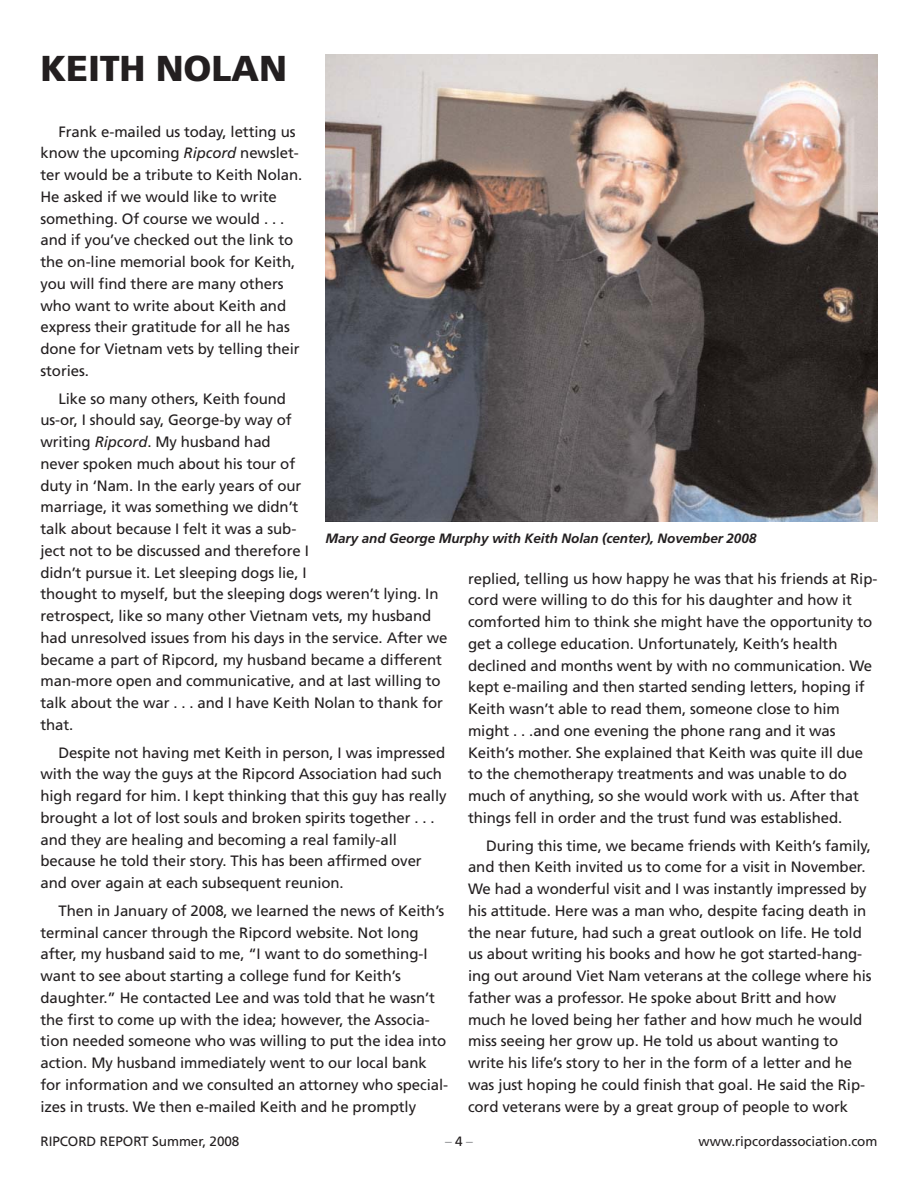
<style>
.page{position:relative;width:918px;height:1188px;background:#fff}
.page>*{position:absolute;margin:0;border:0;box-sizing:border-box;transform-origin:0 0}
.t1{font:900 36px "Frutiger";letter-spacing:-.005em;color:#231f20}
.t2{font:15px/21.8px "Frutiger";letter-spacing:-.005em;color:#231f20}
.t3{font:italic 700 13.5px "Frutiger";letter-spacing:-.005em;color:#231f20}
.t4{font:13.5px "Frutiger";letter-spacing:-.005em;color:#231f20}
.t5{font:13.5px "Frutiger";color:#939598}
.s1{font-style:italic}
.s2{color:#231f20}
</style>
<div class="page">
<img style="left:326px;top:54px;width:552px;height:468px">
<h1 class="t1" style="left:40px;top:54px;width:248px">KEITH NOLAN</h1>
<p class="t2" style="left:40px;top:122px;width:263px;text-indent:18px">Frank e-mailed us today, letting us know the upcoming <span class="s1">Ripcord</span> newslet&shy;ter would be a tribute to Keith Nolan.<br>He asked if we would like to write something. Of course we would . . . and if you’ve checked out the link to the on-line memorial book for Keith, you will find there are many others who want to write about Keith and express their gratitude for all he has done for Vietnam vets by telling their stories.</p>
<p class="t2" style="left:41px;top:389px;width:409px;text-indent:18px">Like so many others, Keith found<br>us-or, I should say, George-by way of<br>writing <span class="s1">Ripcord</span>. My husband had<br>never spoken much about his tour of<br>duty in ‘Nam. In the early years of our<br>marriage, it was something we didn’t<br>talk about because I felt it was a sub-<br>ject not to be discussed and therefore I<br>didn’t pursue it. Let sleeping dogs lie, I<br>thought to myself, but the sleeping dogs weren’t lying. In retrospect, like so many other Vietnam vets, my husband had unresolved issues from his days in the service. After we became a part of Ripcord, my husband became a different man-more open and communicative, and at last willing to talk about the war . . . and I have Keith Nolan to thank for that.</p>
<p class="t2" style="left:41px;top:743px;width:408px;text-indent:18px">Despite not having met Keith in person, I was impressed with the way the guys at the Ripcord Association had such high regard for him. I kept thinking that this guy has really brought a lot of lost souls and broken spirits together . . . and they are healing and becoming a real family-all because he told their story. This has been affirmed over and over again at each subsequent reunion.</p>
<p class="t2" style="left:41px;top:901px;width:409px;text-indent:18px">Then in January of 2008, we learned the news of Keith’s terminal cancer through the Ripcord website. Not long after, my husband said to me, “I want to do something-I want to see about starting a college fund for Keith’s daughter.” He contacted Lee and was told that he wasn’t the first to come up with the idea; however, the Associa&shy;tion needed someone who was willing to put the idea into action. My husband immediately went to our local bank for information and we consulted an attorney who special&shy;izes in trusts. We then e-mailed Keith and he promptly</p>
<p class="t3" style="left:326px;top:533px;width:432px">Mary and George Murphy with Keith Nolan (center), November 2008</p>
<p class="t2" style="left:468px;top:569px;width:411px">replied, telling us how happy he was that his friends at Rip&shy;cord were willing to do this for his daughter and how it comforted him to think she might have the opportunity to get a college education. Unfortunately, Keith’s health declined and months went by with no communication. We kept e-mailing and then started sending letters, hoping if Keith wasn’t able to read them, someone close to him might . . .and one evening the phone rang and it was Keith’s mother. She explained that Keith was quite ill due to the chemotherapy treatments and was unable to do much of anything, so she would work with us. After that things fell in order and the trust fund was established.</p>
<p class="t2" style="left:468px;top:836px;width:405px;text-indent:18px">During this time, we became friends with Keith’s family, and then Keith invited us to come for a visit in November.<br>We had a wonderful visit and I was instantly impressed by his attitude. Here was a man who, despite facing death in the near future, had such a great outlook on life. He told us about writing his books and how he got started-hang&shy;ing out around Viet Nam veterans at the college where his father was a professor. He spoke about Britt and how much he loved being her father and how much he would miss seeing her grow up. He told us about wanting to write his life’s story to her in the form of a letter and he was just hoping he could finish that goal. He said the Rip&shy;cord veterans were by a great group of people to work</p>
<p class="t4" style="left:40px;top:1136px;width:200px">RIPCORD REPORT Summer, 2008</p>
<p class="t5" style="left:445px;top:1136px;width:29px">–<span class="s2">4</span>–</p>
<p class="t4" style="left:699px;top:1136px;width:180px">www.ripcordassociation.com</p>
</div>
